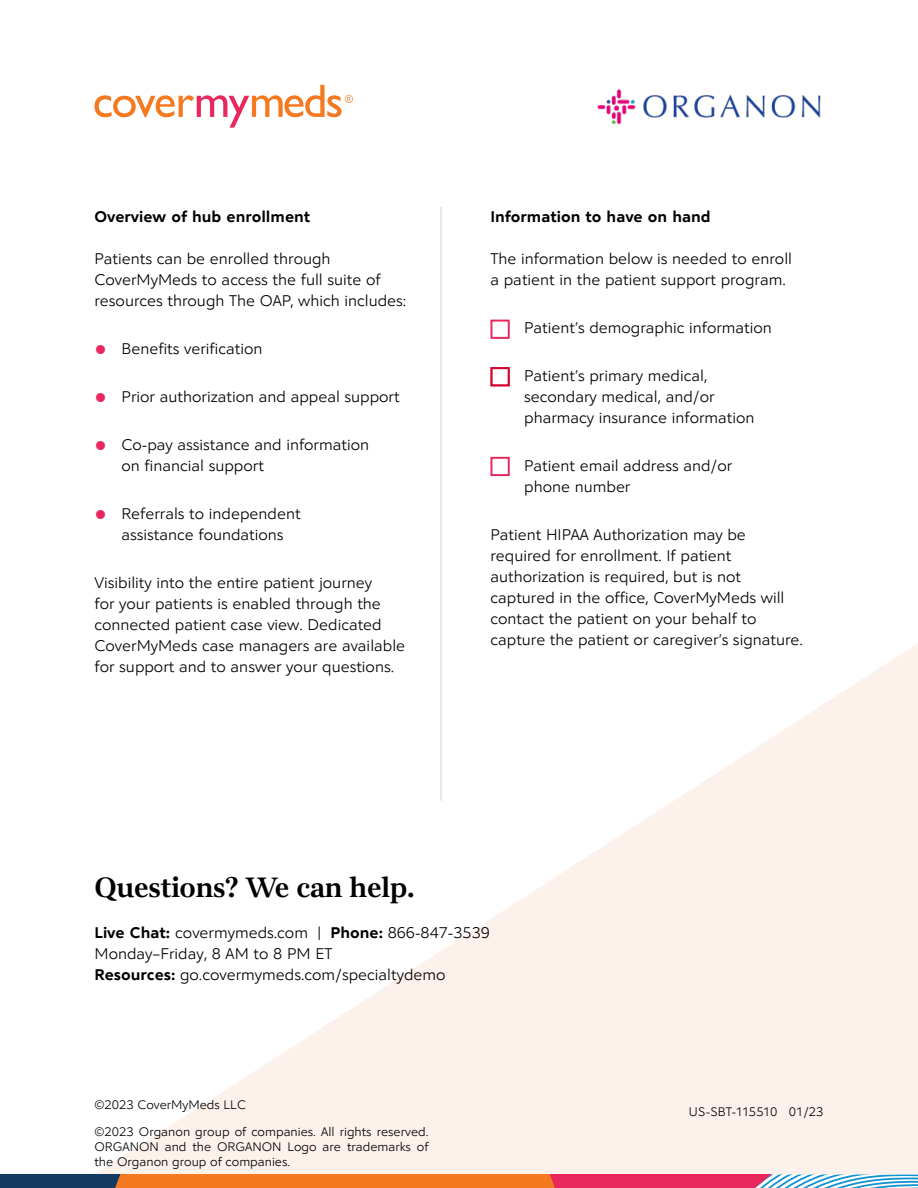
<style>
.page{position:relative;width:918px;height:1188px;background:#fff}
.page>*{position:absolute;margin:0;border:0;box-sizing:border-box;transform-origin:0 0}
.t1{font:700 27px "Cover My Serif";letter-spacing:-.01em;color:#000}
.t2{font:300 15px/21px "Cover My Sans";color:#000}
.t3{font:500 15px "Cover My Sans";color:#000}
.t4{font:300 12px/15px "Cover My Sans";color:#000;text-align:justify}
.s1{color:#e8275d}
.s2{font-weight:500}
</style>
<div class="page">
<svg style="left:94px;top:85px;width:259px;height:43px"></svg>
<img style="left:597px;top:89px;width:224px;height:34px">
<svg style="left:96px;top:643px;width:822px;height:531px;fill:#fdf2ed"></svg>
<svg style="left:0;top:1174px;width:918px;height:14px;background:#c56c58"></svg>
<hr style="left:441px;top:207px;width:1px;height:594px;background:#d1d3d4">
<div style="left:490px;top:320px;width:20px;height:19px;border:2px solid #e8275d"></div>
<div style="left:490px;top:367px;width:20px;height:19px;border:2px solid #e8275d"></div>
<div style="left:490px;top:457px;width:20px;height:19px;border:2px solid #e8275d"></div>
<p class="t3" style="left:94px;top:207px;width:217px">Overview of hub enrollment</p>
<p class="t3" style="left:490px;top:207px;width:222px">Information to have on hand</p>
<p class="t2" style="left:490px;top:248px;width:303px">The information below is needed to enroll a patient in the patient support program.</p>
<p class="t2" style="left:524px;top:317px;width:249px">Patient’s demographic information</p>
<p class="t2" style="left:524px;top:365px;width:232px">Patient’s primary medical, secondary medical, and/or pharmacy insurance information</p>
<p class="t2" style="left:524px;top:455px;width:210px">Patient email address and/or phone number</p>
<p class="t2" style="left:490px;top:524px;width:314px">Patient HIPAA Authorization may be required for enrollment. If patient authorization is required, but is not captured in the office, CoverMyMeds will contact the patient on your behalf to capture the patient or caregiver’s signature.</p>
<p class="t2" style="left:94px;top:248px;width:313px">Patients can be enrolled through<br>CoverMyMeds to access the full suite of resources through The OAP, which includes:</p>
<p class="t2" style="left:95px;top:338px;width:170px"><span class="s1">●</span> Benefits verification</p>
<p class="t2" style="left:95px;top:386px;width:307px"><span class="s1">●</span> Prior authorization and appeal support</p>
<p class="t2" style="left:122px;top:434px;width:249px;text-indent:-27px"><span class="s1">●</span> Co-pay assistance and information on financial support</p>
<p class="t2" style="left:122px;top:503px;width:181px;text-indent:-27px"><span class="s1">●</span> Referrals to independent assistance foundations</p>
<p class="t2" style="left:94px;top:572px;width:312px">Visibility into the entire patient journey<br>for your patients is enabled through the connected patient case view. Dedicated CoverMyMeds case managers are available for support and to answer your questions.</p>
<h1 class="t1" style="left:94px;top:870px;width:322px">Questions? We can help.</h1>
<p class="t2" style="left:94px;top:922px;width:397px"><span class="s2">Live Chat:</span> covermymeds.com | <span class="s2">Phone:</span> 866-847-3539<br>Monday–Friday, 8 AM to 8 PM ET<br><span class="s2">Resources:</span> go.covermymeds.com/specialtydemo</p>
<p class="t4" style="left:94px;top:1097px;width:153px">©2023 CoverMyMeds LLC</p>
<p class="t4" style="left:94px;top:1124px;width:336px">©2023 Organon group of companies. All rights reserved.<br>ORGANON and the ORGANON Logo are trademarks of the Organon group of companies.</p>
<p class="t4" style="left:689px;top:1104px;width:136px">US-SBT-115510 01/23</p>
</div>
